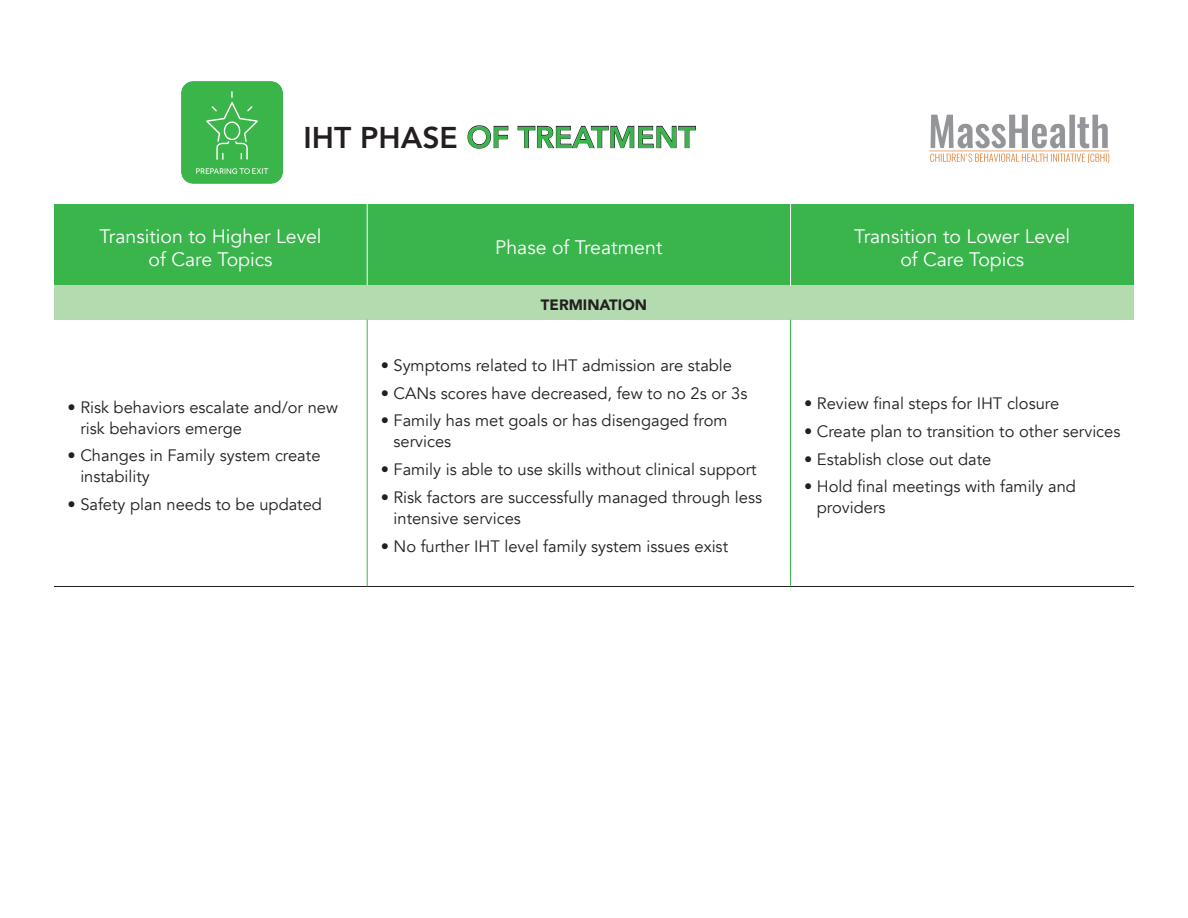
<style>
.page{position:relative;width:1188px;height:918px;background:#fff}
.page>*{position:absolute;margin:0;border:0;box-sizing:border-box;transform-origin:0 0}
.t1{font:800 30px "Avenir";color:#39b54c}
.t2{font:19.5px/23.4px "Avenir";color:#fff;text-align:center}
.t3{font:16.5px/21px "Avenir";color:#231f20}
.t4{font:900 15px "Avenir";color:#231f20}
.s1{color:#231f20}
</style>
<div class="page">
<div style="left:54px;top:204px;width:1080px;height:81px;background:#39b54c"></div>
<div style="left:54px;top:285px;width:1080px;height:35px;background:#b4dbaf"></div>
<hr style="left:54px;top:586px;width:313px;height:1px;background:#231f20">
<hr style="left:367px;top:586px;width:424px;height:1px;background:#231f20">
<hr style="left:791px;top:586px;width:343px;height:1px;background:#231f20">
<hr style="left:367px;top:204px;width:1px;height:81px;background:#fff">
<hr style="left:790px;top:204px;width:1px;height:81px;background:#fff">
<hr style="left:367px;top:320px;width:1px;height:266px;background:#39b54c">
<hr style="left:790px;top:320px;width:1px;height:266px;background:#39b54c">
<svg style="left:467px;top:125px;width:42px;height:24px"></svg>
<svg style="left:517px;top:126px;width:179px;height:22px"></svg>
<img style="left:181px;top:82px;width:102px;height:102px">
<img style="left:929px;top:114px;width:181px;height:49px">
<p class="t1" style="left:303px;top:114px;width:394px"><span class="s1">IHT PHASE</span> OF TREATMENT</p>
<p class="t2" style="left:100px;top:225px;width:224px">Transition to Higher Level of Care Topics</p>
<p class="t2" style="left:495px;top:236px;width:169px">Phase of Treatment</p>
<p class="t2" style="left:854px;top:225px;width:217px">Transition to Lower Level of Care Topics</p>
<p class="t4" style="left:541px;top:292px;width:108px">TERMINATION</p>
<p class="t3" style="left:80px;top:397px;width:259px;text-indent:-13px">• Risk behaviors escalate and/or new risk behaviors emerge</p>
<p class="t3" style="left:80px;top:445px;width:242px;text-indent:-13px">• Changes in Family system create instability</p>
<p class="t3" style="left:68px;top:494px;width:256px">• Safety plan needs to be updated</p>
<p class="t3" style="left:381px;top:355px;width:353px">• Symptoms related to IHT admission are stable</p>
<p class="t3" style="left:381px;top:383px;width:368px">• CANs scores have decreased, few to no 2s or 3s</p>
<p class="t3" style="left:394px;top:411px;width:336px;text-indent:-13px">• Family has met goals or has disengaged from services</p>
<p class="t3" style="left:381px;top:459px;width:378px">• Family is able to use skills without clinical support</p>
<p class="t3" style="left:394px;top:487px;width:370px;text-indent:-13px">• Risk factors are successfully managed through less intensive services</p>
<p class="t3" style="left:381px;top:536px;width:349px">• No further IHT level family system issues exist</p>
<p class="t3" style="left:804px;top:393px;width:257px">• Review final steps for IHT closure</p>
<p class="t3" style="left:804px;top:421px;width:318px">• Create plan to transition to other services</p>
<p class="t3" style="left:804px;top:449px;width:189px">• Establish close out date</p>
<p class="t3" style="left:817px;top:477px;width:261px;text-indent:-13px">• Hold final meetings with family and providers</p>
</div>
